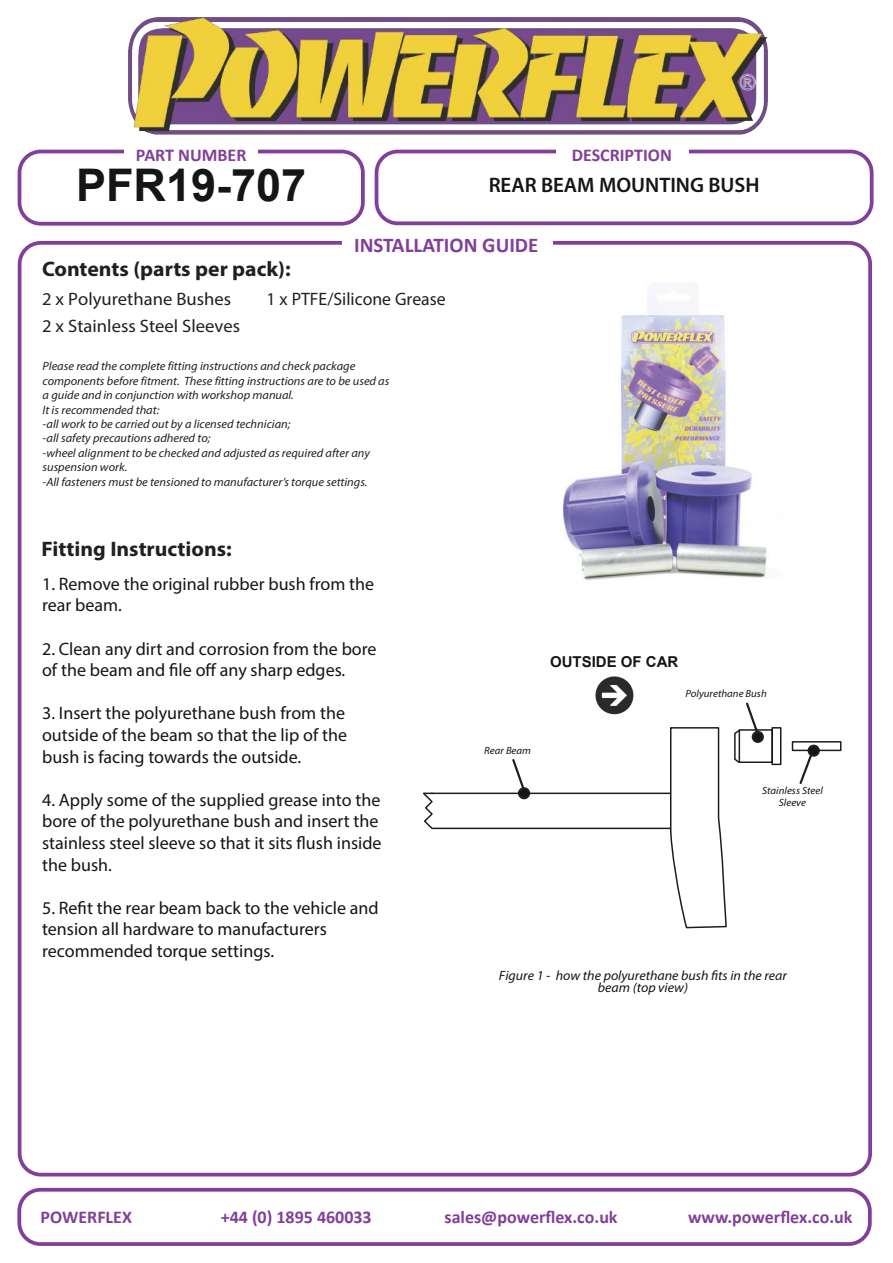
<style>
.page{position:relative;width:893px;height:1263px;background:#fff}
.page>*{position:absolute;margin:0;border:0;box-sizing:border-box;transform-origin:0 0}
.t1{font:700 45px "Arial";color:#141515}
.t2{font:700 21px "Myriad Pro";color:#241f1f}
.t3{font:600 21px "Myriad Pro";color:#141515}
.t4{font:700 21px "Calibri";color:#823f99}
.t5{font:18px/21.6px "Myriad Pro";color:#141515}
.t6{font:700 18px "Calibri";color:#823f99}
.t7{font:18px/27.2px "Myriad Pro";color:#241f1f}
.t8{font:700 15px "Arial";color:#141515}
.t9{font:italic 13.5px/12px "Myriad Pro";color:#141515;text-align:center}
.t10{font:italic 12px/14.4px "Myriad Pro";color:#241f1f}
.t11{font:italic 10.5px/12px "Myriad Pro";color:#141515;text-align:center}
</style>
<div class="page">
<img style="left:562px;top:295px;width:205px;height:285px">
<div style="left:18px;top:241px;width:854px;height:935px;border:4px solid #823f99;border-radius:21px"></div>
<div style="left:375px;top:150px;width:498px;height:75px;border:4px solid #823f99;border-radius:21px"></div>
<div style="left:18px;top:150px;width:347px;height:76px;border:4px solid #823f99;border-radius:21px"></div>
<img style="left:128px;top:18px;width:639px;height:117px">
<div style="left:124px;top:147px;width:134px;height:9px;background:#fff"></div>
<div style="left:556px;top:147px;width:132px;height:9px;background:#fff"></div>
<div style="left:342px;top:235px;width:210px;height:15px;background:#fff"></div>
<div style="left:17px;top:1188px;width:855px;height:58px;border:4px solid #823f99;border-radius:21px"></div>
<div style="left:752px;top:731px;width:12px;height:12px;background:#141515;border:2px solid #1e2122;border-radius:50%"></div>
<svg style="left:798px;top:744px;width:24px;height:40px"></svg>
<div style="left:771px;top:727px;width:10px;height:38px;border:2px solid #141515"></div>
<div style="left:739px;top:729px;width:34px;height:34px;border:2px solid #141515"></div>
<div style="left:792px;top:741px;width:49px;height:10px;border:2px solid #141515"></div>
<img style="left:596px;top:677px;width:37px;height:24px">
<svg style="left:423px;top:701px;width:337px;height:228px"></svg>
<p class="t6" style="left:136px;top:147px;width:112px">PART NUMBER</p>
<p class="t6" style="left:572px;top:147px;width:102px">DESCRIPTION</p>
<h1 class="t1" style="left:76px;top:168px;width:232px">PFR19-707</h1>
<p class="t3" style="left:489px;top:176px;width:272px">REAR BEAM MOUNTING BUSH</p>
<p class="t4" style="left:354px;top:236px;width:186px">INSTALLATION GUIDE</p>
<p class="t2" style="left:42px;top:260px;width:250px">Contents (parts per pack):</p>
<p class="t7" style="left:42px;top:287px;width:200px">2 x Polyurethane Bushes<br>2 x Stainless Steel Sleeves</p>
<p class="t7" style="left:267px;top:287px;width:181px">1 x PTFE/Silicone Grease</p>
<p class="t10" style="left:43px;top:360px;width:348px">Please read the complete fitting instructions and check package components before fitment. These fitting instructions are to be used as a guide and in conjunction with workshop manual.<br>It is recommended that:<br>-all work to be carried out by a licensed technician;<br>-all safety precautions adhered to;<br>-wheel alignment to be checked and adjusted as required after any suspension work.<br>-All fasteners must be tensioned to manufacturer’s torque settings.</p>
<p class="t2" style="left:42px;top:540px;width:192px">Fitting Instructions:</p>
<p class="t5" style="left:42px;top:574px;width:334px">1. Remove the original rubber bush from the rear beam.</p>
<p class="t5" style="left:42px;top:639px;width:336px">2. Clean any dirt and corrosion from the bore of the beam and file off any sharp edges.</p>
<p class="t5" style="left:42px;top:704px;width:306px;text-align:justify">3. Insert the polyurethane bush from the outside of the beam so that the lip of the bush is facing towards the outside.</p>
<p class="t5" style="left:42px;top:790px;width:341px">4. Apply some of the supplied grease into the bore of the polyurethane bush and insert the stainless steel sleeve so that it sits flush inside the bush.</p>
<p class="t5" style="left:42px;top:898px;width:338px">5. Refit the rear beam back to the vehicle and tension all hardware to manufacturers recommended torque settings.</p>
<p class="t8" style="left:550px;top:656px;width:130px">OUTSIDE OF CAR</p>
<p class="t11" style="left:484px;top:745px;width:48px">Rear Beam</p>
<p class="t11" style="left:685px;top:688px;width:83px">Polyurethane Bush</p>
<p class="t11" style="left:762px;top:785px;width:62px">Stainless Steel<br>Sleeve</p>
<p class="t9" style="left:499px;top:970px;width:289px">Figure 1 - how the polyurethane bush fits in the rear beam (top view)</p>
<p class="t6" style="left:41px;top:1209px;width:93px">POWERFLEX</p>
<p class="t6" style="left:221px;top:1209px;width:152px">+44 (0) 1895 460033</p>
<p class="t6" style="left:444px;top:1209px;width:175px">sales@powerflex.co.uk</p>
<p class="t6" style="left:688px;top:1209px;width:166px">www.powerflex.co.uk</p>
</div>
